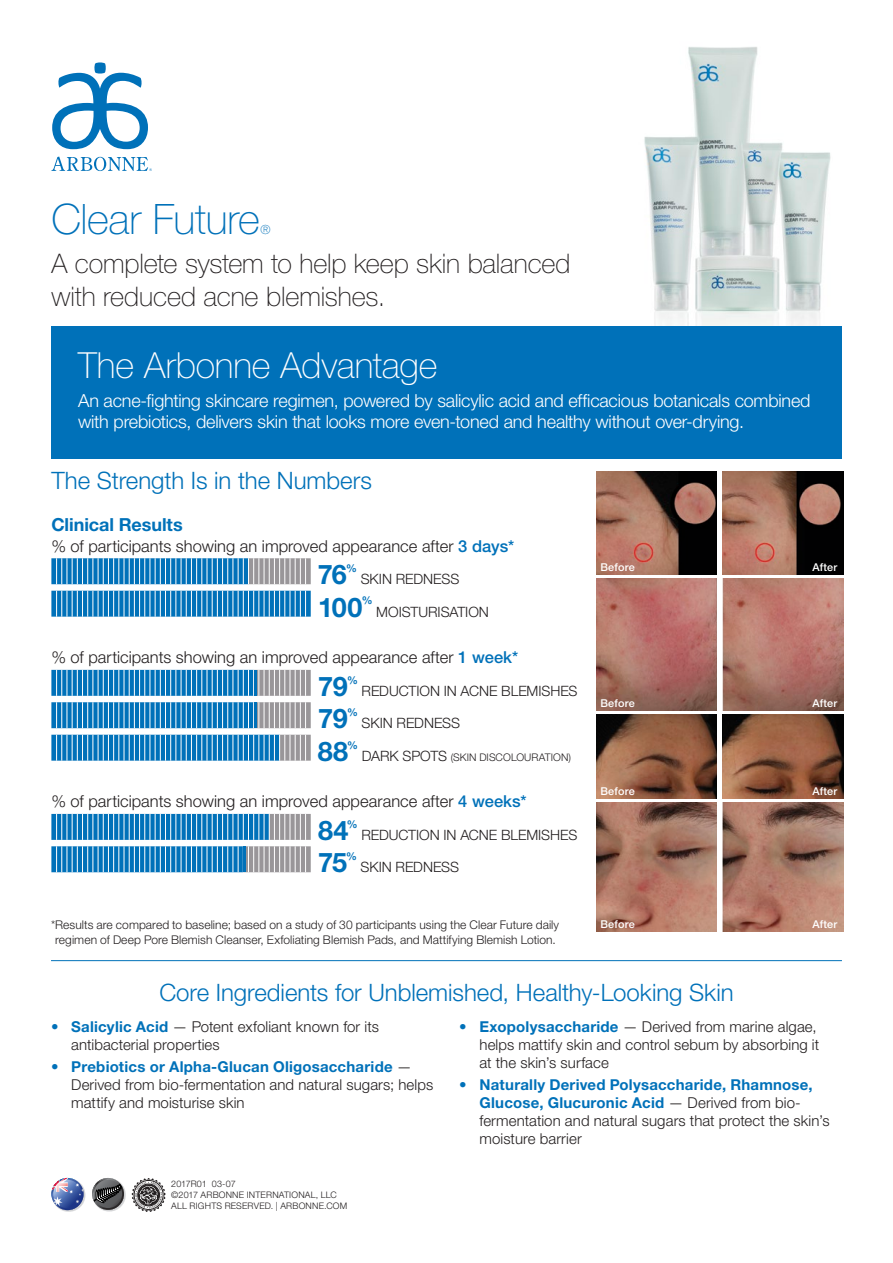
<style>
.page{position:relative;width:893px;height:1263px;background:#fff}
.page>*{position:absolute;margin:0;border:0;box-sizing:border-box;transform-origin:0 0}
.t1{font:100 42px "Helvetica Neue LT Pro";letter-spacing:-.01em;color:#0071b9}
.t2{font:100 36px "Helvetica Neue LT Pro";letter-spacing:-.005em;color:#fff}
.t3{font:100 27px/32.4px "Helvetica Neue LT Pro";letter-spacing:-.005em;color:#231f20}
.t4{font:700 27px "Helvetica Neue LT Pro";letter-spacing:-.015em;color:#0071b9}
.t5{font:300 24px "Helvetica Neue LT Pro";letter-spacing:-.005em;color:#0071b9}
.t6{font:300 18px/21.6px "Helvetica Neue LT Pro";letter-spacing:-.01em;color:#fff}
.t7{font:700 18px "Helvetica Neue LT Pro";letter-spacing:-.005em;color:#0071b9}
.t8{font:300 16.5px "Helvetica Neue LT Pro";color:#231f20}
.t9{font:300 15px/18px "Helvetica Neue LT Pro";letter-spacing:.005em;color:#231f20}
.t10{font:300 14.25px "Helvetica Neue LT Pro";letter-spacing:-.005em;color:#231f20}
.t11{font:100 12.6px "Helvetica Neue LT Pro";color:#0071b9}
.t12{font:300 12px/14.4px "Helvetica Neue LT Pro";letter-spacing:.005em;color:#231f20;text-align:center}
.t13{font:500 10.8px "Helvetica Neue LT Pro";letter-spacing:.02em;color:#fff}
.t14{font:700 10.8px "Helvetica Neue LT Pro";color:#0071b9}
.t15{font:300 10.5px "Helvetica Neue LT Pro";letter-spacing:.01em;color:#231f20}
.t16{font:300 9px/10.8px "Helvetica Neue LT Pro";letter-spacing:.025em;color:#231f20}
.s1{font-weight:500;color:#0071b9}
.s2{font-size:14.25px}
.s3{font-weight:700;color:#0071b9}
</style>
<div class="page">
<svg style="left:51px;top:558px;width:260px;height:26px;background:#5094c0"></svg>
<svg style="left:51px;top:591px;width:260px;height:26px;background:#338dc6"></svg>
<svg style="left:51px;top:670px;width:260px;height:26px;background:#4c93c1"></svg>
<hr style="left:254px;top:670px;width:2px;height:26px;background:#0071b9">
<svg style="left:51px;top:702px;width:260px;height:26px;background:#4c93c1"></svg>
<hr style="left:254px;top:702px;width:2px;height:26px;background:#0071b9">
<svg style="left:51px;top:735px;width:260px;height:26px;background:#4290c3"></svg>
<svg style="left:51px;top:814px;width:260px;height:26px;background:#4591c2"></svg>
<svg style="left:51px;top:846px;width:260px;height:26px;background:#5194c0"></svg>
<hr style="left:244px;top:846px;width:2px;height:26px;background:#0071b9">
<img style="left:644px;top:47px;width:187px;height:279px">
<hr style="left:51px;top:960px;width:791px;height:1px;background:#0071b9">
<div style="left:51px;top:326px;width:791px;height:132px;background:#0071b9"></div>
<svg style="left:52px;top:62px;width:96px;height:87px"></svg>
<svg style="left:51px;top:157px;width:101px;height:14px"></svg>
<img style="left:596px;top:471px;width:247px;height:103px">
<img style="left:596px;top:579px;width:247px;height:131px">
<img style="left:596px;top:715px;width:247px;height:83px">
<img style="left:597px;top:802px;width:246px;height:130px">
<div style="left:717px;top:471px;width:5px;height:461px;background:#fff"></div>
<svg style="left:132px;top:1178px;width:34px;height:34px"></svg>
<div style="left:52px;top:1178px;width:33px;height:34px;background:#dddedf;border-radius:50%"></div>
<div style="left:52px;top:1178px;width:33px;height:33px;background:#e0e2e3;border-radius:50%"></div>
<svg style="left:52px;top:1179px;width:33px;height:32px"></svg>
<svg style="left:51px;top:1178px;width:33px;height:32px"></svg>
<div style="left:93px;top:1178px;width:33px;height:34px;background:#e5e6e7;border-radius:50%"></div>
<div style="left:93px;top:1178px;width:33px;height:33px;background:#f6f6f6;border-radius:50%"></div>
<svg style="left:93px;top:1179px;width:33px;height:32px"></svg>
<div style="left:93px;top:1179px;width:32px;height:32px;background:#d2d3d5;border-radius:50%"></div>
<svg style="left:92px;top:1178px;width:32px;height:32px"></svg>
<h1 class="t1" style="left:51px;top:194px;width:210px">Clear Future</h1>
<p class="t11" style="left:260px;top:222px;width:12px">®</p>
<h3 class="t3" style="left:51px;top:247px;width:521px">A complete system to help keep skin balanced with reduced acne blemishes.</h3>
<h2 class="t2" style="left:78px;top:344px;width:361px">The Arbonne Advantage</h2>
<p class="t6" style="left:78px;top:389px;width:734px">An acne-fighting skincare regimen, powered by salicylic acid and efficacious botanicals combined with prebiotics, delivers skin that looks more even-toned and healthy without over-drying.</p>
<h3 class="t5" style="left:51px;top:466px;width:322px">The Strength Is in the Numbers</h3>
<p class="t7" style="left:51px;top:513px;width:133px">Clinical Results</p>
<p class="t8" style="left:51px;top:536px;width:464px">% of participants showing an improved appearance after <span class="s1">3 days*</span></p>
<h3 class="t4" style="left:318px;top:557px;width:31px">76</h3>
<p class="t14" style="left:346px;top:561px;width:12px">%</p>
<p class="t10" style="left:361px;top:570px;width:100px">SKIN REDNESS</p>
<h3 class="t4" style="left:318px;top:590px;width:46px">100</h3>
<p class="t14" style="left:362px;top:594px;width:12px">%</p>
<p class="t10" style="left:376px;top:603px;width:114px">MOISTURISATION</p>
<p class="t8" style="left:51px;top:647px;width:468px">% of participants showing an improved appearance after <span class="s1">1 week*</span></p>
<h3 class="t4" style="left:318px;top:669px;width:31px">79</h3>
<p class="t14" style="left:347px;top:673px;width:12px">%</p>
<p class="t10" style="left:362px;top:682px;width:218px">REDUCTION IN ACNE BLEMISHES</p>
<h3 class="t4" style="left:318px;top:701px;width:31px">79</h3>
<p class="t14" style="left:347px;top:705px;width:12px">%</p>
<p class="t10" style="left:362px;top:714px;width:100px">SKIN REDNESS</p>
<h3 class="t4" style="left:318px;top:734px;width:32px">88</h3>
<p class="t14" style="left:347px;top:738px;width:12px">%</p>
<p class="t15" style="left:362px;top:750px;width:211px"><span class="s2">DARK SPOTS</span> (SKIN DISCOLOURATION)</p>
<p class="t8" style="left:51px;top:791px;width:476px">% of participants showing an improved appearance after <span class="s1">4 weeks*</span></p>
<h3 class="t4" style="left:318px;top:813px;width:32px">84</h3>
<p class="t14" style="left:347px;top:817px;width:12px">%</p>
<p class="t10" style="left:361px;top:826px;width:218px">REDUCTION IN ACNE BLEMISHES</p>
<h3 class="t4" style="left:318px;top:845px;width:31px">75</h3>
<p class="t14" style="left:346px;top:849px;width:12px">%</p>
<p class="t10" style="left:361px;top:858px;width:100px">SKIN REDNESS</p>
<p class="t12" style="left:51px;top:917px;width:510px">*Results are compared to baseline; based on a study of 30 participants using the Clear Future daily regimen of Deep Pore Blemish Cleanser, Exfoliating Blemish Pads, and Mattifying Blemish Lotion.</p>
<p class="t13" style="left:600px;top:561px;width:36px">Before</p>
<p class="t13" style="left:812px;top:561px;width:27px">After</p>
<p class="t13" style="left:600px;top:697px;width:36px">Before</p>
<p class="t13" style="left:812px;top:697px;width:27px">After</p>
<p class="t13" style="left:600px;top:784px;width:36px">Before</p>
<p class="t13" style="left:812px;top:784px;width:27px">After</p>
<p class="t13" style="left:600px;top:918px;width:36px">Before</p>
<p class="t13" style="left:812px;top:918px;width:27px">After</p>
<h3 class="t5" style="left:159px;top:978px;width:576px">Core Ingredients for Unblemished, Healthy-Looking Skin</h3>
<p class="t9" style="left:71px;top:1018px;width:309px;text-indent:-20px"><span class="s1">•</span> <span class="s3">Salicylic Acid</span> — Potent exfoliant known for its antibacterial properties</p>
<p class="t9" style="left:71px;top:1057px;width:363px;text-indent:-20px"><span class="s1">•</span> <span class="s3">Prebiotics or Alpha-Glucan Oligosaccharide</span> —<br>Derived from bio-fermentation and natural sugars; helps mattify and moisturise skin</p>
<p class="t9" style="left:479px;top:1018px;width:341px;text-indent:-20px"><span class="s1">•</span> <span class="s3">Exopolysaccharide</span> — Derived from marine algae, helps mattify skin and control sebum by absorbing it at the skin’s surface</p>
<p class="t9" style="left:479px;top:1075px;width:352px;text-indent:-20px"><span class="s1">•</span> <span class="s3">Naturally Derived Polysaccharide, Rhamnose, Glucose, Glucuronic Acid</span> — Derived from bio&shy;fermentation and natural sugars that protect the skin’s moisture barrier</p>
<p class="t16" style="left:171px;top:1178px;width:177px">2017R01 03-07<br>©2017 ARBONNE INTERNATIONAL, LLC<br>ALL RIGHTS RESERVED. | ARBONNE.COM</p>
</div>
